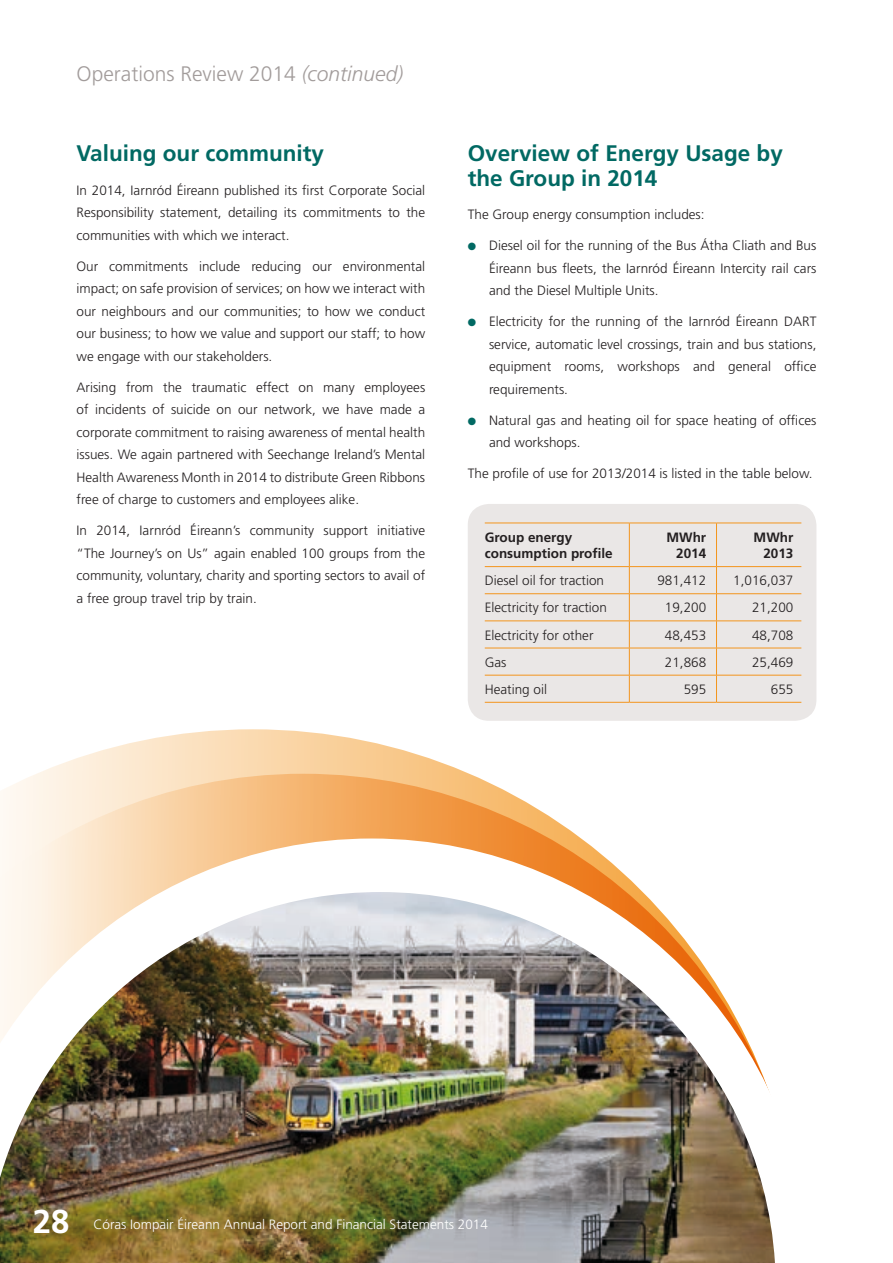
<style>
.page{position:relative;width:893px;height:1263px;background:#fff}
.page>*{position:absolute;margin:0;border:0;box-sizing:border-box;transform-origin:0 0}
.Folio{font:700 33px "Frutiger LT Std";color:#fff}
.Sub_1{font:700 22.5px/24.8px "Frutiger LT Std";color:#016963}
.continued{font:300 21px "Frutiger LT Std";color:#a29c9b}
.Body__2{font:300 13.5px/22.5px "Frutiger LT Std";color:#231f20;text-align:justify}
.Body_Indent_I__2{font:300 13.5px/22.5px "Frutiger LT Std";color:#231f20;text-align:justify}
.t1{font:300 13.5px "Frutiger LT Std";color:#fff}
.Body__2-2{font:700 13.5px/16.5px "Frutiger LT Std";color:#231f20}
.s1{font-style:italic}
.s2{color:#016963}
</style>
<div class="page">
<svg style="left:37px;top:729px;width:433px;height:45px"></svg>
<svg style="left:0;top:774px;width:581px;height:64px;background:#f7ca99"></svg>
<svg style="left:0;top:838px;width:643px;height:54px"></svg>
<img style="left:0;top:892px;width:775px;height:371px">
<div style="left:468px;top:504px;width:348px;height:217px;background:#eae7e6;border-radius:21px"></div>
<hr style="left:485px;top:523px;width:144px;height:1px;background:#f3951d">
<hr style="left:629px;top:523px;width:87px;height:1px;background:#f3951d">
<hr style="left:629px;top:523px;width:1px;height:43px;background:#f3951d">
<hr style="left:716px;top:523px;width:85px;height:1px;background:#f3951d">
<hr style="left:716px;top:523px;width:1px;height:43px;background:#f3951d">
<hr style="left:485px;top:566px;width:144px;height:1px;background:#f3951d">
<hr style="left:629px;top:566px;width:87px;height:1px;background:#f3951d">
<hr style="left:716px;top:566px;width:85px;height:1px;background:#f3951d">
<hr style="left:485px;top:593px;width:144px;height:1px;background:#f3951d">
<hr style="left:629px;top:593px;width:87px;height:1px;background:#f3951d">
<hr style="left:716px;top:593px;width:85px;height:1px;background:#f3951d">
<hr style="left:485px;top:621px;width:144px;height:1px;background:#f3951d">
<hr style="left:629px;top:621px;width:87px;height:1px;background:#f3951d">
<hr style="left:716px;top:621px;width:85px;height:1px;background:#f3951d">
<hr style="left:485px;top:648px;width:144px;height:1px;background:#f3951d">
<hr style="left:629px;top:648px;width:87px;height:1px;background:#f3951d">
<hr style="left:716px;top:648px;width:85px;height:1px;background:#f3951d">
<hr style="left:485px;top:675px;width:144px;height:1px;background:#f3951d">
<hr style="left:629px;top:675px;width:87px;height:1px;background:#f3951d">
<svg style="left:629px;top:567px;width:1px;height:135px"></svg>
<hr style="left:716px;top:675px;width:85px;height:1px;background:#f3951d">
<svg style="left:716px;top:567px;width:1px;height:135px"></svg>
<hr style="left:485px;top:702px;width:144px;height:1px;background:#f3951d">
<hr style="left:629px;top:702px;width:87px;height:1px;background:#f3951d">
<hr style="left:716px;top:702px;width:85px;height:1px;background:#f3951d">
<p class="continued" style="left:77px;top:62px;width:328px">Operations Review 2014 <span class="s1">(continued)</span></p>
<p class="Sub_1" style="left:77px;top:141px;width:249px">Valuing our community</p>
<p class="Body__2" style="left:77px;top:179px;width:350px">In 2014, Iarnród Éireann published its first Corporate Social Responsibility statement, detailing its commitments to the communities with which we interact.</p>
<p class="Body__2" style="left:77px;top:255px;width:350px">Our commitments include reducing our environmental impact; on safe provision of services; on how we interact with our neighbours and our communities; to how we conduct our business; to how we value and support our staff; to how we engage with our stakeholders.</p>
<p class="Body__2" style="left:77px;top:376px;width:350px">Arising from the traumatic effect on many employees of incidents of suicide on our network, we have made a corporate commitment to raising awareness of mental health issues. We again partnered with Seechange Ireland’s Mental Health Awareness Month in 2014 to distribute Green Ribbons free of charge to customers and employees alike.</p>
<p class="Body__2" style="left:77px;top:519px;width:350px">In 2014, Iarnród Éireann’s community support initiative “The Journey’s on Us” again enabled 100 groups from the community, voluntary, charity and sporting sectors to avail of a free group travel trip by train.</p>
<p class="Sub_1" style="left:468px;top:141px;width:317px">Overview of Energy Usage by the Group in 2014</p>
<p class="Body__2" style="left:468px;top:204px;width:238px">The Group energy consumption includes:</p>
<p class="Body_Indent_I__2" style="left:489px;top:235px;width:329px;text-indent:-21px"><span class="s2">●</span> Diesel oil for the running of the Bus Átha Cliath and Bus Éireann bus fleets, the Iarnród Éireann Intercity rail cars and the Diesel Multiple Units.</p>
<p class="Body_Indent_I__2" style="left:489px;top:311px;width:329px;text-indent:-21px"><span class="s2">●</span> Electricity for the running of the Iarnród Éireann DART service, automatic level crossings, train and bus stations, equipment rooms, workshops and general office requirements.</p>
<p class="Body_Indent_I__2" style="left:489px;top:409px;width:329px;text-indent:-21px"><span class="s2">●</span> Natural gas and heating oil for space heating of offices and workshops.</p>
<p class="Body__2" style="left:468px;top:463px;width:346px">The profile of use for 2013/2014 is listed in the table below.</p>
<p class="Body__2-2" style="left:485px;top:529px;width:130px">Group energy consumption profile</p>
<p class="Body__2-2" style="left:666px;top:529px;width:41px">MWhr</p>
<p class="Body__2-2" style="left:676px;top:545px;width:32px">2014</p>
<p class="Body__2-2" style="left:754px;top:529px;width:41px">MWhr</p>
<p class="Body__2-2" style="left:763px;top:545px;width:32px">2013</p>
<p class="Body__2" style="left:485px;top:569px;width:121px">Diesel oil for traction</p>
<p class="Body__2" style="left:657px;top:569px;width:50px">981,412</p>
<p class="Body__2" style="left:733px;top:569px;width:62px">1,016,037</p>
<p class="Body__2" style="left:485px;top:597px;width:124px">Electricity for traction</p>
<p class="Body__2" style="left:665px;top:597px;width:43px">19,200</p>
<p class="Body__2" style="left:752px;top:597px;width:43px">21,200</p>
<p class="Body__2" style="left:485px;top:624px;width:110px">Electricity for other</p>
<p class="Body__2" style="left:665px;top:624px;width:43px">48,453</p>
<p class="Body__2" style="left:752px;top:624px;width:43px">48,708</p>
<p class="Body__2" style="left:485px;top:651px;width:23px">Gas</p>
<p class="Body__2" style="left:665px;top:651px;width:43px">21,868</p>
<p class="Body__2" style="left:752px;top:651px;width:43px">25,469</p>
<p class="Body__2" style="left:485px;top:678px;width:64px">Heating oil</p>
<p class="Body__2" style="left:684px;top:678px;width:24px">595</p>
<p class="Body__2" style="left:771px;top:678px;width:24px">655</p>
<p class="Folio" style="left:33px;top:1202px;width:38px">28</p>
<p class="t1" style="left:94px;top:1217px;width:396px">Córas Iompair Éireann Annual Report and Financial Statements 2014</p>
</div>
